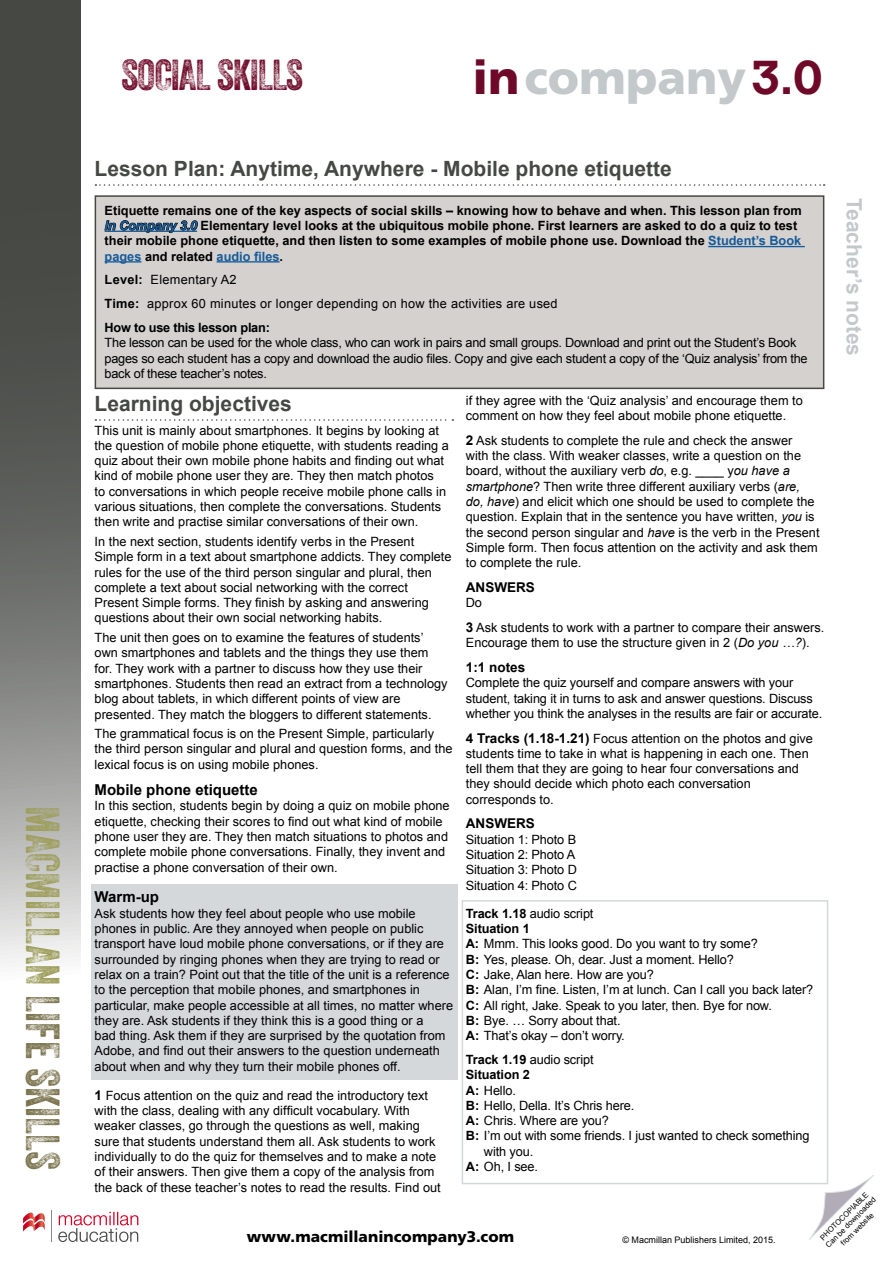
<style>
.page{position:relative;width:893px;height:1263px;background:#fff}
.page>*{position:absolute;margin:0;border:0;box-sizing:border-box;transform-origin:0 0}
.t1{font:900 46.95px "Frutiger LT Std";color:#c3c8cb}
.t2{font:46.2px "Veneer Three";color:#7a734d}
.t3{font:42px "Veneer Three";letter-spacing:-.03em;color:#6f0929}
.t4{font:700 21px "Arial";color:#464844}
.t5{font:700 21px "Arial";color:#c3c8cb}
.t6{font:900 15.3px "Frutiger LT Std";letter-spacing:.005em;color:#000}
.t7{font:700 15px "Arial";color:#000}
.t8{font:700 13.5px "Arial";color:#000}
.t9{font:12.75px/15.3px "Arial";color:#000}
.t10{font:700 12.75px/15.3px "Arial";color:#000}
.t11{font:12.75px/15.3px "Arial";letter-spacing:-.02em;color:#000}
.t12{font:12.75px/23.9px "Arial";letter-spacing:.02em;color:#000}
.t13{font:9px "Arial";color:#000}
.t14{font:7.65px/9.1px "Arial";color:#000}
.s1{color:#9e9e5c}
.s2{color:#6f0929}
.s3{font-family:"Calvert MT Std";font-weight:700;color:#6f0929}
.s4{font-style:italic;color:#165b9a}
.s5{color:#165b9a}
.s6{font-weight:700}
.s7{font-weight:700;font-size:13.5px}
.s8{font-style:italic}
</style>
<div class="page">
<svg style="left:0;top:0;width:81px;height:964px;background:#717370"></svg>
<svg style="left:809px;top:1175px;width:65px;height:65px"></svg>
<svg style="left:23px;top:1212px;width:22px;height:20px"></svg>
<hr style="left:51px;top:1210px;width:1px;height:32px;background:#87888a">
<svg style="left:58px;top:1212px;width:80px;height:30px"></svg>
<svg style="left:95px;top:184px;width:730px;height:2px"></svg>
<div style="left:95px;top:196px;width:729px;height:192px;background:#d4d1cf"></div>
<hr style="left:708px;top:246px;width:97px;height:1px;background:#165b9a">
<hr style="left:105px;top:261px;width:36px;height:2px;background:#165b9a">
<hr style="left:217px;top:261px;width:63px;height:2px;background:#165b9a">
<svg style="left:105px;top:220px;width:93px;height:13px"></svg>
<div style="left:95px;top:195px;width:729px;height:194px;border:2px solid #464844"></div>
<div style="left:91px;top:884px;width:367px;height:196px;background:#d4d8da"></div>
<svg style="left:95px;top:419px;width:358px;height:2px"></svg>
<div style="left:462px;top:900px;width:366px;height:284px;border:2px solid #d4d8da"></div>
<h2 class="t2" style="left:71px;top:806px;width:365px;rotate:90deg"><span class="s1">MACMILLAN</span> LIFE SKILLS</h2>
<h3 class="t3" style="left:121px;top:49px;width:183px">SOCIAL SKILLS</h3>
<h1 class="t1" style="left:472px;top:49px;width:352px"><span class="s2">in</span>company<span class="s3">3.0</span></h1>
<h3 class="t4" style="left:95px;top:154px;width:579px">Lesson Plan: Anytime, Anywhere - Mobile phone etiquette</h3>
<p class="t10" style="left:105px;top:203px;width:699px">Etiquette remains one of the key aspects of social skills – knowing how to behave and when. This lesson plan from <span class="s4">In Company 3.0</span> Elementary level looks at the ubiquitous mobile phone. First learners are asked to do a quiz to test their mobile phone etiquette, and then listen to some examples of mobile phone use. Download the <span class="s5">Student’s Book pages</span> and related <span class="s5">audio files</span>.</p>
<p class="t12" style="left:105px;top:268px;width:455px"><span class="s6">Level:</span> Elementary A2<br><span class="s6">Time:</span> approx 60 minutes or longer depending on how the activities are used<br><span class="s6">How to use this lesson plan:</span></p>
<p class="t11" style="left:105px;top:335px;width:705px">The lesson can be used for the whole class, who can work in pairs and small groups. Download and print out the Student’s Book pages so each student has a copy and download the audio files. Copy and give each student a copy of the ‘Quiz analysis’ from the back of these teacher’s notes.</p>
<h3 class="t4" style="left:95px;top:389px;width:199px">Learning objectives</h3>
<p class="t9" style="left:95px;top:423px;width:356px">This unit is mainly about smartphones. It begins by looking at the question of mobile phone etiquette, with students reading a quiz about their own mobile phone habits and finding out what kind of mobile phone user they are. They then match photos<br>to conversations in which people receive mobile phone calls in various situations, then complete the conversations. Students then write and practise similar conversations of their own.</p>
<p class="t9" style="left:95px;top:534px;width:358px">In the next section, students identify verbs in the Present Simple form in a text about smartphone addicts. They complete rules for the use of the third person singular and plural, then complete a text about social networking with the correct Present Simple forms. They finish by asking and answering questions about their own social networking habits.</p>
<p class="t9" style="left:95px;top:630px;width:354px">The unit then goes on to examine the features of students’ own smartphones and tablets and the things they use them for. They work with a partner to discuss how they use their smartphones. Students then read an extract from a technology blog about tablets, in which different points of view are presented. They match the bloggers to different statements.</p>
<p class="t9" style="left:95px;top:726px;width:359px">The grammatical focus is on the Present Simple, particularly the third person singular and plural and question forms, and the lexical focus is on using mobile phones.</p>
<p class="t7" style="left:95px;top:780px;width:165px">Mobile phone etiquette</p>
<p class="t9" style="left:95px;top:798px;width:357px">In this section, students begin by doing a quiz on mobile phone etiquette, checking their scores to find out what kind of mobile phone user they are. They then match situations to photos and complete mobile phone conversations. Finally, they invent and practise a phone conversation of their own.</p>
<p class="t7" style="left:95px;top:887px;width:66px">Warm-up</p>
<p class="t9" style="left:95px;top:906px;width:360px">Ask students how they feel about people who use mobile phones in public. Are they annoyed when people on public transport have loud mobile phone conversations, or if they are surrounded by ringing phones when they are trying to read or relax on a train? Point out that the title of the unit is a reference to the perception that mobile phones, and smartphones in particular, make people accessible at all times, no matter where they are. Ask students if they think this is a good thing or a<br>bad thing. Ask them if they are surprised by the quotation from Adobe, and find out their answers to the question underneath about when and why they turn their mobile phones off.</p>
<p class="t9" style="left:95px;top:1088px;width:348px"><span class="s7">1</span> Focus attention on the quiz and read the introductory text with the class, dealing with any difficult vocabulary. With weaker classes, go through the questions as well, making sure that students understand them all. Ask students to work individually to do the quiz for themselves and to make a note of their answers. Then give them a copy of the analysis from the back of these teacher’s notes to read the results. Find out</p>
<h3 class="t5" style="left:868px;top:198px;width:160px;rotate:90deg">Teacher’s notes</h3>
<p class="t9" style="left:466px;top:393px;width:338px">if they agree with the ‘Quiz analysis’ and encourage them to comment on how they feel about mobile phone etiquette.</p>
<p class="t9" style="left:466px;top:433px;width:355px"><span class="s7">2</span> Ask students to complete the rule and check the answer<br>with the class. With weaker classes, write a question on the board, without the auxiliary verb <span class="s8">do</span>, e.g. ____ y<span class="s8">ou have a smartphone</span>? Then write three different auxiliary verbs (<span class="s8">are, do, have</span>) and elicit which one should be used to complete the question. Explain that in the sentence you have written, <span class="s8">you</span> is the second person singular and <span class="s8">have</span> is the verb in the Present Simple form. Then focus attention on the activity and ask them to complete the rule.</p>
<p class="t8" style="left:466px;top:578px;width:70px">ANSWERS</p>
<p class="t9" style="left:466px;top:590px;width:360px;line-height:24.8px">Do<br><span class="s7">3</span> Ask students to work with a partner to compare their answers.</p>
<p class="t9" style="left:466px;top:635px;width:345px">Encourage them to use the structure given in 2 (<span class="s8">Do you …?</span>).</p>
<p class="t8" style="left:466px;top:658px;width:61px">1:1 notes</p>
<p class="t9" style="left:466px;top:675px;width:358px">Complete the quiz yourself and compare answers with your student, taking it in turns to ask and answer questions. Discuss whether you think the analyses in the results are fair or accurate.</p>
<p class="t9" style="left:466px;top:730px;width:349px"><span class="s7">4 Tracks (1.18-1.21)</span> Focus attention on the photos and give students time to take in what is happening in each one. Then tell them that they are going to hear four conversations and they should decide which photo each conversation corresponds to.</p>
<p class="t8" style="left:466px;top:815px;width:70px">ANSWERS</p>
<p class="t9" style="left:466px;top:832px;width:112px;text-align:justify">Situation 1: Photo B Situation 2: Photo A Situation 3: Photo D Situation 4: Photo C</p>
<p class="t9" style="left:466px;top:906px;width:349px"><span class="s6">Track 1.18</span> audio script<br><span class="s6">Situation 1<br>A:</span> Mmm. This looks good. Do you want to try some?<br><span class="s6">B:</span> Yes, please. Oh, dear. Just a moment. Hello?<br><span class="s6">C:</span> Jake, Alan here. How are you?<br><span class="s6">B:</span> Alan, I’m fine. Listen, I’m at lunch. Can I call you back later?<br><span class="s6">C:</span> All right, Jake. Speak to you later, then. Bye for now.<br><span class="s6">B:</span> Bye. … Sorry about that.<br><span class="s6">A:</span> That’s okay – don’t worry.</p>
<p class="t9" style="left:466px;top:1052px;width:129px"><span class="s6">Track 1.19</span> audio script</p>
<p class="t10" style="left:466px;top:1067px;width:65px">Situation 2</p>
<p class="t9" style="left:466px;top:1082px;width:51px"><span class="s6">A:</span> Hello.</p>
<p class="t9" style="left:466px;top:1098px;width:170px"><span class="s6">B:</span> Hello, Della. It’s Chris here.</p>
<p class="t9" style="left:466px;top:1113px;width:144px"><span class="s6">A:</span> Chris. Where are you?</p>
<p class="t9" style="left:466px;top:1128px;width:345px"><span class="s6">B:</span> I’m out with some friends. I just wanted to check something</p>
<p class="t9" style="left:484px;top:1144px;width:51px">with you.</p>
<p class="t9" style="left:466px;top:1159px;width:74px"><span class="s6">A:</span> Oh, I see.</p>
<p class="t14" style="left:817px;top:1237px;width:69px;rotate:-45deg">PHOTOCOPIABLE<br>Can be downloaded</p>
<p class="t14" style="left:839px;top:1241px;width:44px;rotate:-45deg">from website</p>
<p class="t6" style="left:247px;top:1227px;width:269px">www.macmillanincompany3.com</p>
<p class="t13" style="left:622px;top:1234px;width:155px">© Macmillan Publishers Limited, 2015.</p>
</div>
